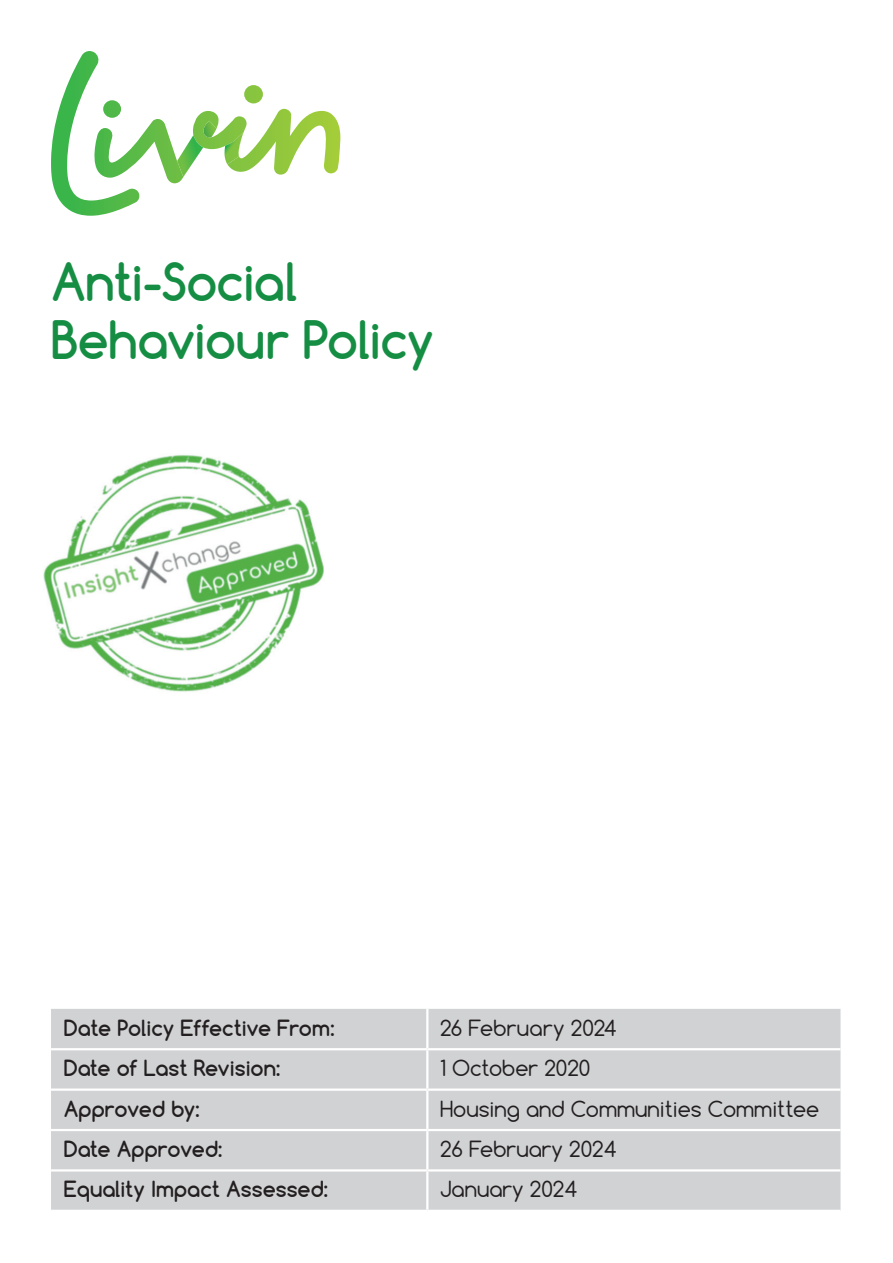
<style>
.page{position:relative;width:893px;height:1263px;background:#fff}
.page>*{position:absolute;margin:0;border:0;box-sizing:border-box;transform-origin:0 0}
.t1{font:700 49.8px/58.8px "Comfortaa";letter-spacing:-.015em;color:#158e44}
.t2{font:700 21px "Comfortaa";color:#231f20}
.t3{font:21px "Comfortaa";color:#231f20}
</style>
<div class="page">
<svg style="left:51px;top:51px;width:228px;height:165px"></svg>
<img style="left:203px;top:121px;width:14px;height:16px">
<div style="left:51px;top:1009px;width:789px;height:201px;background:#d1d2d4"></div>
<hr style="left:426px;top:1009px;width:2px;height:39px;background:#fff">
<hr style="left:51px;top:1048px;width:376px;height:2px;background:#fff">
<hr style="left:427px;top:1048px;width:413px;height:2px;background:#fff">
<hr style="left:426px;top:1050px;width:2px;height:38px;background:#fff">
<hr style="left:51px;top:1088px;width:376px;height:3px;background:#fff">
<hr style="left:427px;top:1088px;width:413px;height:3px;background:#fff">
<hr style="left:426px;top:1091px;width:2px;height:38px;background:#fff">
<hr style="left:51px;top:1129px;width:376px;height:2px;background:#fff">
<hr style="left:427px;top:1129px;width:413px;height:2px;background:#fff">
<hr style="left:426px;top:1131px;width:2px;height:38px;background:#fff">
<hr style="left:51px;top:1169px;width:376px;height:2px;background:#fff">
<hr style="left:427px;top:1169px;width:413px;height:2px;background:#fff">
<hr style="left:426px;top:1171px;width:2px;height:39px;background:#fff">
<img style="left:43px;top:455px;width:281px;height:237px">
<p class="t1" style="left:51px;top:252px;width:384px">Anti-Social<br>Behaviour Policy</p>
<p class="t2" style="left:64px;top:1014px;width:272px">Date Policy Effective From:</p>
<p class="t3" style="left:440px;top:1014px;width:178px">26 February 2024</p>
<p class="t2" style="left:64px;top:1055px;width:218px">Date of Last Revision:</p>
<p class="t3" style="left:440px;top:1055px;width:152px">1 October 2020</p>
<p class="t2" style="left:64px;top:1095px;width:137px">Approved by:</p>
<p class="t3" style="left:440px;top:1095px;width:381px">Housing and Communities Committee</p>
<p class="t2" style="left:64px;top:1136px;width:160px">Date Approved:</p>
<p class="t3" style="left:440px;top:1136px;width:178px">26 February 2024</p>
<p class="t2" style="left:64px;top:1176px;width:266px">Equality Impact Assessed:</p>
<p class="t3" style="left:440px;top:1176px;width:139px">January 2024</p>
</div>
